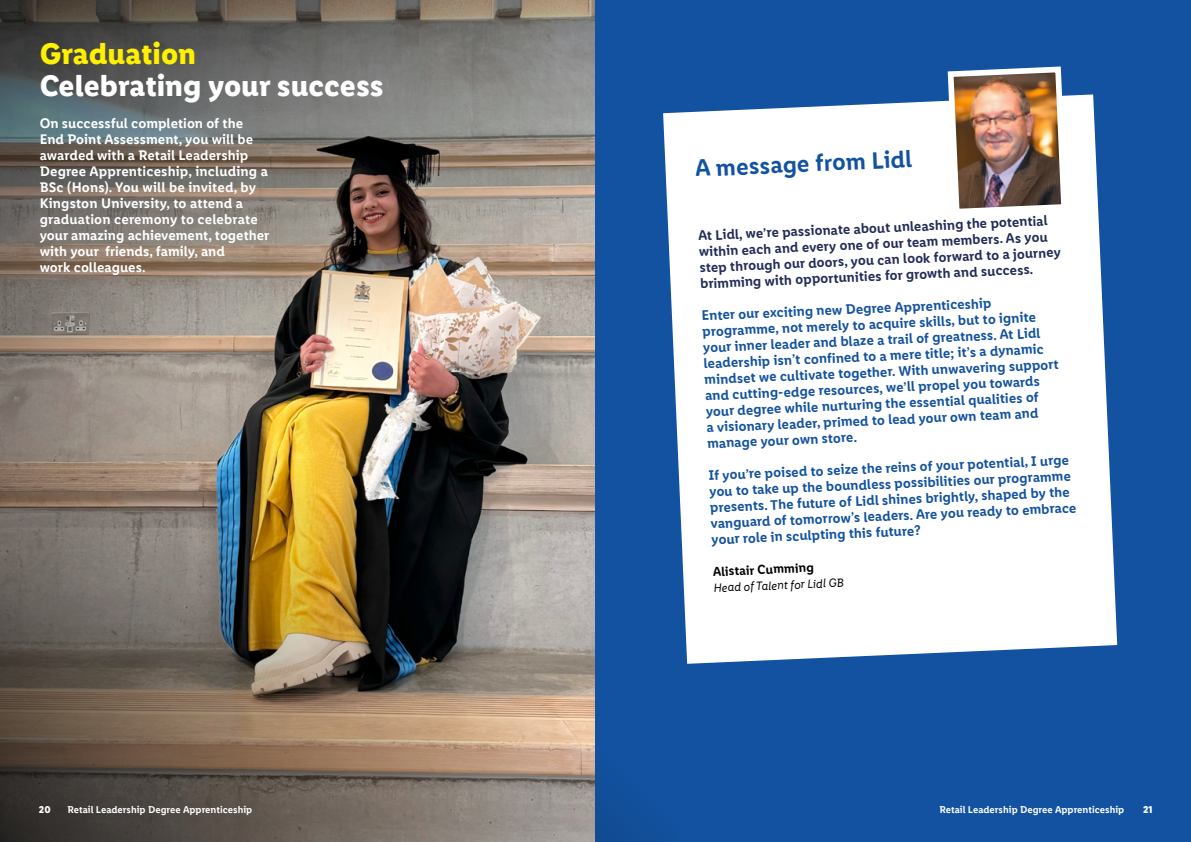
<style>
.page{position:relative;width:1191px;height:842px;background:#fff}
.page>*{position:absolute;margin:0;border:0;box-sizing:border-box;transform-origin:0 0}
.t1{font:700 30px "Lidl Font Pro";color:#fff}
.t2{font:700 30px "Lidl Font Pro";color:#fff000}
.t3{font:600 24px "Lidl Font Pro";color:#1352a0}
.t4{font:600 14px/15.9px "Lidl Font Pro";color:#1352a0}
.t5{font:600 14px/16px "Lidl Font Pro";color:#fff}
.t6{font:600 14px/16px "Lidl Font Pro";color:#222d58}
.t7{font:600 13px "Lidl Font Pro";color:#000}
.t8{font:italic 12px "Lidl Font Pro";color:#000}
.t9{font:600 10px "Lidl Font Pro";color:#fff}
.t10{font:700 10px "Lidl Font Pro";color:#fff}
</style>
<div class="page">
<svg style="left:0;top:0;width:595px;height:156px;background:#6d6d6a"></svg>
<div style="left:595px;top:0;width:596px;height:842px;background:#1352a0"></div>
<img style="left:0;top:156px;width:635px;height:686px">
<svg style="left:663px;top:94px;width:454px;height:570px;background:#eaeff6"></svg>
<img style="left:944px;top:66px;width:126px;height:152px">
<h1 class="t2" style="left:40px;top:36px;width:158px">Graduation</h1>
<h1 class="t1" style="left:40px;top:68px;width:345px">Celebrating your success</h1>
<p class="t5" style="left:40px;top:115px;width:231px">On successful completion of the<br>End Point Assessment, you will be awarded with a Retail Leadership<br>Degree Apprenticeship, including a<br>BSc (Hons). You will be invited, by<br>Kingston University, to attend a graduation ceremony to celebrate your amazing achievement, together with your friends, family, and<br>work colleagues.</p>
<h2 class="t3" style="left:694px;top:156px;width:219px;rotate:-3deg">A message from Lidl</h2>
<p class="t6" style="left:697px;top:229px;width:363px;rotate:-3deg">At Lidl, we’re passionate about unleashing the potential within each and every one of our team members. As you step through our doors, you can look forward to a journey brimming with opportunities for growth and success.</p>
<p class="t4" style="left:700px;top:309px;width:356px;rotate:-3deg">Enter our exciting new Degree Apprenticeship programme, not merely to acquire skills, but to ignite your inner leader and blaze a trail of greatness. At Lidl leadership isn’t confined to a mere title; it’s a dynamic mindset we cultivate together. With unwavering support and cutting-edge resources, we’ll propel you towards your degree while nurturing the essential qualities of<br>a visionary leader, primed to lead your own team and manage your own store.</p>
<p class="t4" style="left:707px;top:469px;width:368px;rotate:-3deg">If you’re poised to seize the reins of your potential, I urge you to take up the boundless possibilities our programme presents. The future of Lidl shines brightly, shaped by the vanguard of tomorrow’s leaders. Are you ready to embrace your role in sculpting this future?</p>
<p class="t7" style="left:712px;top:565px;width:103px;rotate:-3deg">Alistair Cumming</p>
<p class="t8" style="left:713px;top:580px;width:132px;rotate:-2deg">Head of Talent for Lidl GB</p>
<p class="t10" style="left:39px;top:804px;width:13px">20</p>
<p class="t9" style="left:67px;top:804px;width:186px">Retail Leadership Degree Apprenticeship</p>
<p class="t9" style="left:939px;top:804px;width:186px">Retail Leadership Degree Apprenticeship</p>
<p class="t10" style="left:1143px;top:804px;width:11px">21</p>
</div>
